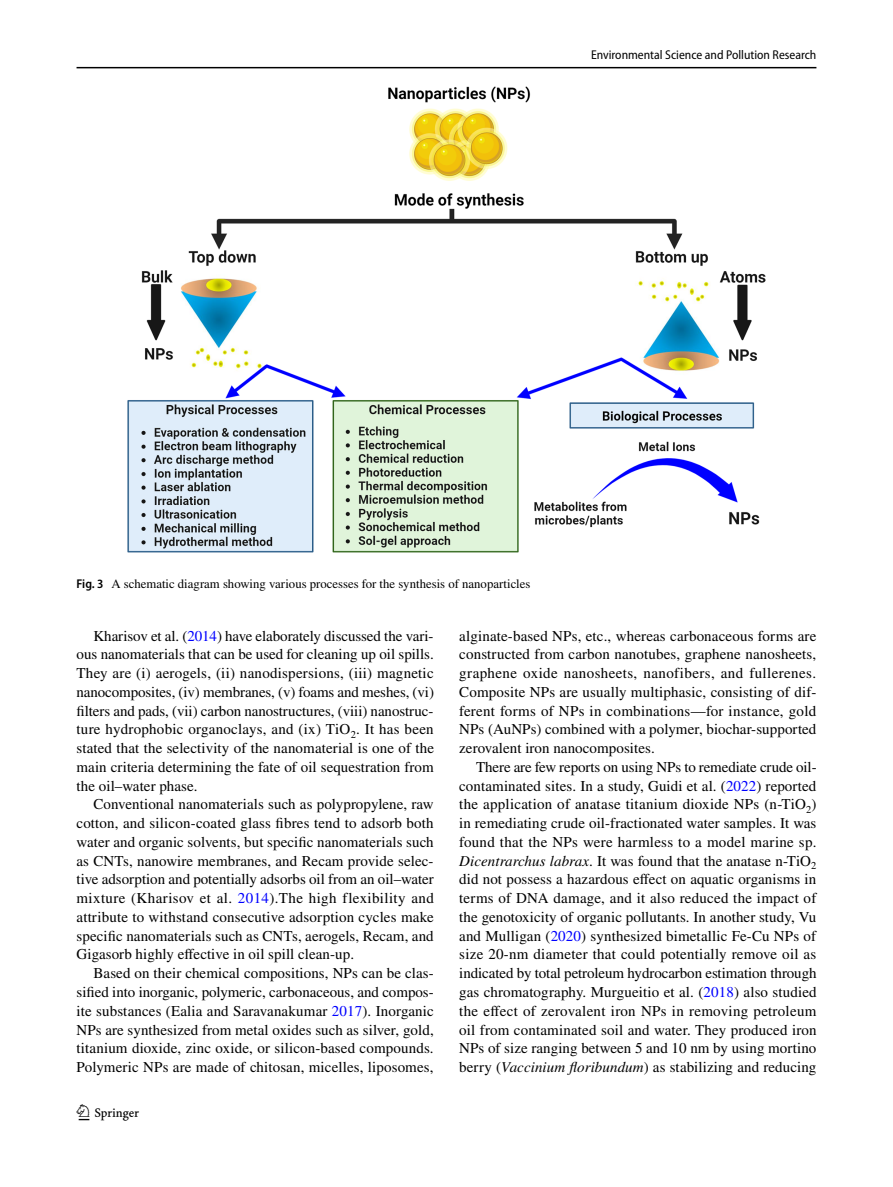
<style>
.page{position:relative;width:893px;height:1187px;background:#fff}
.page>*{position:absolute;margin:0;border:0;box-sizing:border-box;transform-origin:0 0}
.t1{font:22.5px "Springnew Regular 2";color:#000}
.t2{font:15px/18.8px "STIX";letter-spacing:.005em;color:#000;text-align:justify}
.t3{font:12.75px "STIX";color:#000}
.t4{font:semi-condensed 12.75px "Myriad Pro";color:#000}
.s1{font-family:"Myriad Pro";font-weight:600;font-stretch:semi-condensed}
.s2{color:#00f}
.s3{font-style:italic}
</style>
<div class="page">
<hr style="left:77px;top:67px;width:739px;height:1px;background:#000">
<img style="left:128px;top:87px;width:637px;height:465px">
<p class="t4" style="left:591px;top:48px;width:227px">Environmental Science and Pollution Research</p>
<p class="t3" style="left:77px;top:575px;width:455px"><span class="s1">Fig. 3</span> A schematic diagram showing various processes for the synthesis of nanoparticles</p>
<p class="t2" style="left:77px;top:627px;width:359px;text-indent:17px">Kharisov et al. (<span class="s2">2014</span>) have elaborately discussed the vari&shy;ous nanomaterials that can be used for cleaning up oil spills.<br>They are (i) aerogels, (ii) nanodispersions, (iii) magnetic nanocomposites, (iv) membranes, (v) foams and meshes, (vi) filters and pads, (vii) carbon nanostructures, (viii) nanostruc&shy;ture hydrophobic organoclays, and (ix) TiO<sub>2</sub>. It has been stated that the selectivity of the nanomaterial is one of the main criteria determining the fate of oil sequestration from the oil–water phase.</p>
<p class="t2" style="left:77px;top:796px;width:359px;text-indent:17px">Conventional nanomaterials such as polypropylene, raw cotton, and silicon-coated glass fibres tend to adsorb both water and organic solvents, but specific nanomaterials such as CNTs, nanowire membranes, and Recam provide selec&shy;tive adsorption and potentially adsorbs oil from an oil–water mixture (Kharisov et al. <span class="s2">2014</span>).The high flexibility and attribute to withstand consecutive adsorption cycles make specific nanomaterials such as CNTs, aerogels, Recam, and Gigasorb highly effective in oil spill clean-up.</p>
<p class="t2" style="left:77px;top:964px;width:359px;text-indent:17px">Based on their chemical compositions, NPs can be clas&shy;sified into inorganic, polymeric, carbonaceous, and compos&shy;ite substances (Ealia and Saravanakumar <span class="s2">2017</span>). Inorganic NPs are synthesized from metal oxides such as silver, gold, titanium dioxide, zinc oxide, or silicon-based compounds.<br>Polymeric NPs are made of chitosan, micelles, liposomes,</p>
<h1 class="t1" style="left:79px;top:1104px;width:62px">1 3</h1>
<p class="t2" style="left:459px;top:627px;width:359px">alginate-based NPs, etc., whereas carbonaceous forms are constructed from carbon nanotubes, graphene nanosheets, graphene oxide nanosheets, nanofibers, and fullerenes.<br>Composite NPs are usually multiphasic, consisting of dif&shy;ferent forms of NPs in combinations—for instance, gold NPs (AuNPs) combined with a polymer, biochar-supported zerovalent iron nanocomposites.</p>
<p class="t2" style="left:459px;top:758px;width:359px;text-indent:17px">There are few reports on using NPs to remediate crude oil&shy;contaminated sites. In a study, Guidi et al. (<span class="s2">2022</span>) reported the application of anatase titanium dioxide NPs (n-TiO<sub>2</sub>) in remediating crude oil-fractionated water samples. It was found that the NPs were harmless to a model marine sp.<br><span class="s3">Dicentrarchus labrax</span>. It was found that the anatase n-TiO<sub>2 </sub>did not possess a hazardous effect on aquatic organisms in terms of DNA damage, and it also reduced the impact of the genotoxicity of organic pollutants. In another study, Vu and Mulligan (<span class="s2">2020</span>) synthesized bimetallic Fe-Cu NPs of size 20-nm diameter that could potentially remove oil as indicated by total petroleum hydrocarbon estimation through gas chromatography. Murgueitio et al. (<span class="s2">2018</span>) also studied the effect of zerovalent iron NPs in removing petroleum oil from contaminated soil and water. They produced iron NPs of size ranging between 5 and 10 nm by using mortino berry (<span class="s3">Vaccinium floribundum</span>) as stabilizing and reducing</p>
</div>
